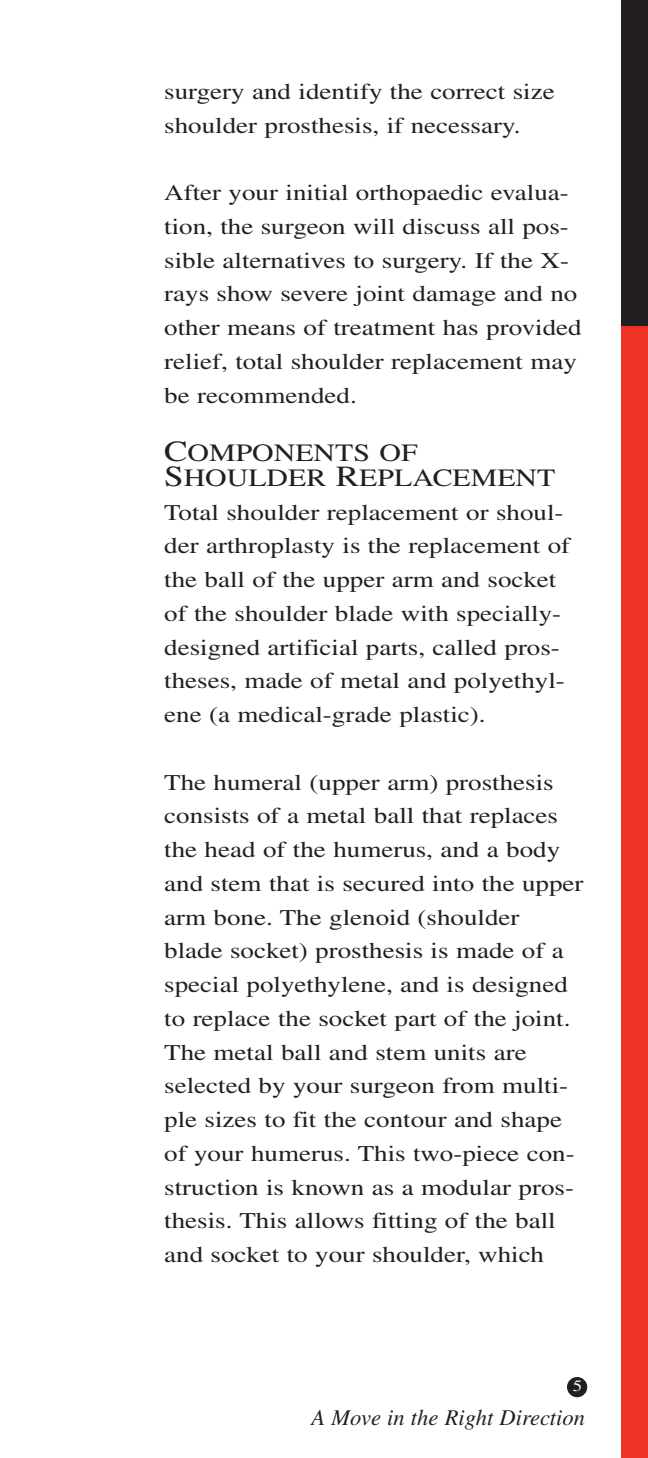
<style>
.page{position:relative;width:648px;height:1458px;background:#fff}
.page>*{position:absolute;margin:0;border:0;box-sizing:border-box;transform-origin:0 0}
.t1{font:24.97px/24.8px "Times";color:#231f20;scale:1.2 1}
.t2{font:22.5px/33.8px "Times";color:#231f20;scale:1.2 1}
.t3{font:italic 22.5px "Times";color:#231f20}
.t4{font:15.75px "Times";color:#fff;scale:1.2 1}
.s1{font-size:29.25px}
</style>
<div class="page">
<div style="left:567px;top:1377px;width:20px;height:20px;background:#231f20;border-radius:50%"></div>
<div style="left:621px;top:326px;width:27px;height:1132px;background:#ee3224"></div>
<div style="left:621px;top:0;width:27px;height:326px;background:#231f20"></div>
<p class="t2" style="left:164px;top:77px;width:327px">surgery and identify the correct size shoulder prosthesis, if necessary.</p>
<p class="t2" style="left:164px;top:178px;width:349px">After your initial orthopaedic evalua&shy;tion, the surgeon will discuss all pos&shy;sible alternatives to surgery. If the X&shy;rays show severe joint damage and no other means of treatment has provided relief, total shoulder replacement may be recommended.</p>
<p class="t1" style="left:164px;top:443px;width:327px"><span class="s1">C</span>OMPONENTS OF<br><span class="s1">S</span>HOULDER <span class="s1">R</span>EPLACEMENT</p>
<p class="t2" style="left:164px;top:497px;width:340px">Total shoulder replacement or shoul&shy;der arthroplasty is the replacement of the ball of the upper arm and socket of the shoulder blade with specially&shy;designed artificial parts, called pros&shy;theses, made of metal and polyethyl&shy;ene (a medical-grade plastic).</p>
<p class="t2" style="left:164px;top:767px;width:351px">The humeral (upper arm) prosthesis consists of a metal ball that replaces the head of the humerus, and a body and stem that is secured into the upper arm bone. The glenoid (shoulder blade socket) prosthesis is made of a special polyethylene, and is designed to replace the socket part of the joint.<br>The metal ball and stem units are selected by your surgeon from multi&shy;ple sizes to fit the contour and shape of your humerus. This two-piece con&shy;struction is known as a modular pros&shy;thesis. This allows fitting of the ball and socket to your shoulder, which</p>
<p class="t4" style="left:573px;top:1380px;width:9px">5</p>
<p class="t3" style="left:311px;top:1410px;width:275px">A Move in the Right Direction</p>
</div>
